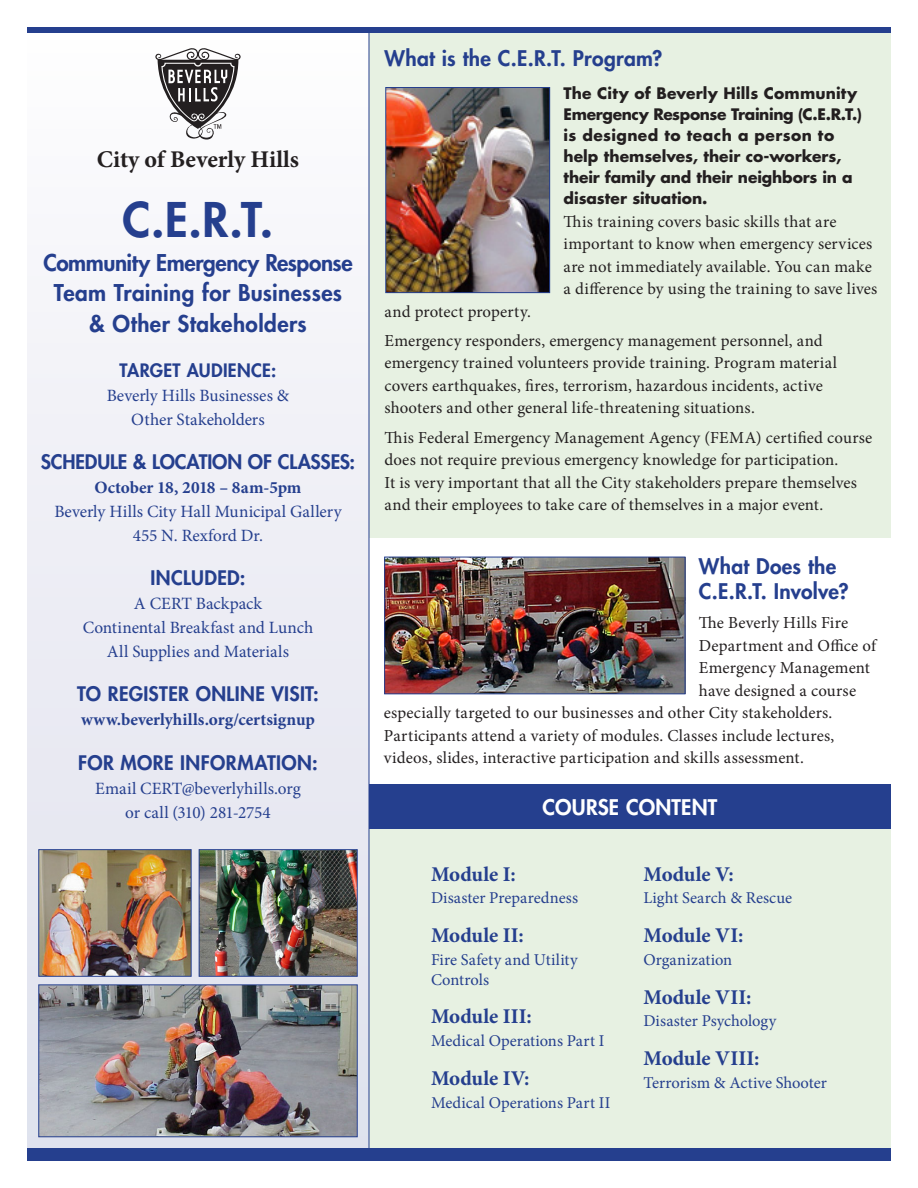
<style>
.page{position:relative;width:918px;height:1188px;background:#fff}
.page>*{position:absolute;margin:0;border:0;box-sizing:border-box;transform-origin:0 0}
.t1{font:800 46.5px "Futura Std";color:#253f8e}
.t2{font:700 24px "Minion Pro";color:#231f20}
.t3{font:800 22.5px/30px "Futura Std";letter-spacing:-.01em;color:#253f8e;text-align:center}
.t4{font:800 22.5px "Futura Std";letter-spacing:.01em;color:#253f8e}
.t5{font:700 21px "Minion Pro";color:#253f8e}
.t6{font:800 21px/25.2px "Futura Std";letter-spacing:.015em;color:#253f8e}
.t7{font:800 21px "Futura Std";letter-spacing:.01em;color:#fff}
.t8{font:800 19.5px "Futura Std";letter-spacing:.015em;color:#253f8e}
.t9{font:800 19.5px "Futura Std";letter-spacing:-.005em;color:#253f8e}
.t10{font:800 18px "Futura Std";letter-spacing:.02em;color:#253f8e}
.t11{font:17.25px "Minion Pro";color:#253f8e}
.t12{font:700 17.25px "Minion Pro";color:#253f8e}
.t13{font:16.8px/22.5px "Minion Pro";letter-spacing:.01em;color:#231f20}
.t14{font:16.5px "Minion Pro";letter-spacing:.005em;color:#253f8e}
.t15{font:700 15.45px/21px "Futura Std";color:#231f20}
</style>
<div class="page">
<div style="left:369px;top:27px;width:522px;height:511px;background:#e7f1e2"></div>
<div style="left:369px;top:829px;width:522px;height:320px;background:#e7f1e2"></div>
<div style="left:27px;top:27px;width:342px;height:1134px;background:linear-gradient(to right,#f0f1f7,#f0f1f7)"></div>
<svg style="left:155px;top:48px;width:86px;height:92px"></svg>
<div style="left:28px;top:1149px;width:863px;height:12px;background:#253f8e"></div>
<div style="left:28px;top:27px;width:863px;height:5px;background:#253f8e"></div>
<img style="left:386px;top:559px;width:297px;height:133px">
<div style="left:384px;top:557px;width:301px;height:137px;border:1px solid #253f8e"></div>
<div style="left:369px;top:784px;width:522px;height:45px;background:#253f8e"></div>
<hr style="left:369px;top:27px;width:1px;height:1122px;background:#253f8e">
<img style="left:385px;top:87px;width:165px;height:206px">
<img style="left:198px;top:849px;width:160px;height:128px">
<img style="left:38px;top:984px;width:320px;height:154px">
<img style="left:38px;top:849px;width:154px;height:128px">
<p class="t6" style="left:385px;top:45px;width:279px">What is the C.E.R.T. Program?</p>
<p class="t15" style="left:564px;top:83px;width:300px">The City of Beverly Hills Community Emergency Response Training (C.E.R.T.) is designed to teach a person to help themselves, their co-workers, their family and their neighbors in a disaster situation.</p>
<p class="t13" style="left:564px;top:210px;width:315px">This training covers basic skills that are important to know when emergency services are not immediately available. You can make a difference by using the training to save lives</p>
<p class="t2" style="left:97px;top:142px;width:204px">City of Beverly Hills</p>
<p class="t1" style="left:123px;top:190px;width:152px">C.E.R.T.</p>
<p class="t3" style="left:43px;top:247px;width:311px">Community Emergency Response<br>Team Training for Businesses</p>
<p class="t4" style="left:89px;top:310px;width:219px">&amp; Other Stakeholders</p>
<p class="t10" style="left:120px;top:359px;width:158px">TARGET AUDIENCE:</p>
<p class="t11" style="left:107px;top:384px;width:184px">Beverly Hills Businesses &amp;</p>
<p class="t11" style="left:131px;top:408px;width:135px">Other Stakeholders</p>
<p class="t9" style="left:41px;top:449px;width:316px">SCHEDULE &amp; LOCATION OF CLASSES:</p>
<p class="t12" style="left:95px;top:475px;width:208px">October 18, 2018 – 8am-5pm</p>
<p class="t11" style="left:54px;top:500px;width:289px">Beverly Hills City Hall Municipal Gallery</p>
<p class="t11" style="left:133px;top:524px;width:132px">455 N. Rexford Dr.</p>
<p class="t8" style="left:150px;top:566px;width:97px">INCLUDED:</p>
<p class="t11" style="left:134px;top:592px;width:130px">A CERT Backpack</p>
<p class="t11" style="left:83px;top:616px;width:232px">Continental Breakfast and Lunch</p>
<p class="t11" style="left:107px;top:640px;width:184px">All Supplies and Materials</p>
<p class="t8" style="left:77px;top:682px;width:243px">TO REGISTER ONLINE VISIT:</p>
<p class="t12" style="left:81px;top:708px;width:235px">www.beverlyhills.org/certsignup</p>
<p class="t8" style="left:78px;top:750px;width:241px">FOR MORE INFORMATION:</p>
<p class="t11" style="left:95px;top:777px;width:207px">Email CERT@beverlyhills.org</p>
<p class="t11" style="left:125px;top:801px;width:147px">or call (310) 281-2754</p>
<p class="t7" style="left:543px;top:794px;width:176px">COURSE CONTENT</p>
<p class="t13" style="left:385px;top:300px;width:148px">and protect property.</p>
<p class="t13" style="left:385px;top:329px;width:454px">Emergency responders, emergency management personnel, and emergency trained volunteers provide training. Program material covers earthquakes, fires, terrorism, hazardous incidents, active shooters and other general life-threatening situations.</p>
<p class="t13" style="left:385px;top:426px;width:489px">This Federal Emergency Management Agency (FEMA) certified course does not require previous emergency knowledge for participation.</p>
<p class="t13" style="left:385px;top:471px;width:474px">It is very important that all the City stakeholders prepare themselves and their employees to take care of themselves in a major event.</p>
<p class="t6" style="left:699px;top:553px;width:151px">What Does the<br>C.E.R.T. Involve?</p>
<p class="t13" style="left:699px;top:612px;width:151px">The Beverly Hills Fire</p>
<p class="t13" style="left:699px;top:634px;width:179px">Department and Office of</p>
<p class="t13" style="left:699px;top:657px;width:173px">Emergency Management</p>
<p class="t13" style="left:699px;top:679px;width:159px">have designed a course</p>
<p class="t13" style="left:384px;top:702px;width:450px">especially targeted to our businesses and other City stakeholders.</p>
<p class="t13" style="left:384px;top:724px;width:452px">Participants attend a variety of modules. Classes include lectures,</p>
<p class="t13" style="left:384px;top:747px;width:422px">videos, slides, interactive participation and skills assessment.</p>
<p class="t5" style="left:431px;top:859px;width:86px">Module I:</p>
<p class="t14" style="left:431px;top:887px;width:149px">Disaster Preparedness</p>
<p class="t5" style="left:431px;top:921px;width:94px">Module II:</p>
<p class="t14" style="left:431px;top:949px;width:148px">Fire Safety and Utility</p>
<p class="t14" style="left:431px;top:968px;width:60px">Controls</p>
<p class="t5" style="left:431px;top:1002px;width:102px">Module III:</p>
<p class="t14" style="left:431px;top:1030px;width:175px">Medical Operations Part I</p>
<p class="t5" style="left:431px;top:1063px;width:100px">Module IV:</p>
<p class="t14" style="left:431px;top:1091px;width:181px">Medical Operations Part II</p>
<p class="t5" style="left:644px;top:859px;width:92px">Module V:</p>
<p class="t14" style="left:644px;top:887px;width:150px">Light Search &amp; Rescue</p>
<p class="t5" style="left:644px;top:921px;width:102px">Module VI:</p>
<p class="t14" style="left:644px;top:949px;width:90px">Organization</p>
<p class="t5" style="left:644px;top:982px;width:110px">Module VII:</p>
<p class="t14" style="left:644px;top:1010px;width:134px">Disaster Psychology</p>
<p class="t5" style="left:644px;top:1044px;width:118px">Module VIII:</p>
<p class="t14" style="left:644px;top:1072px;width:185px">Terrorism &amp; Active Shooter</p>
</div>
